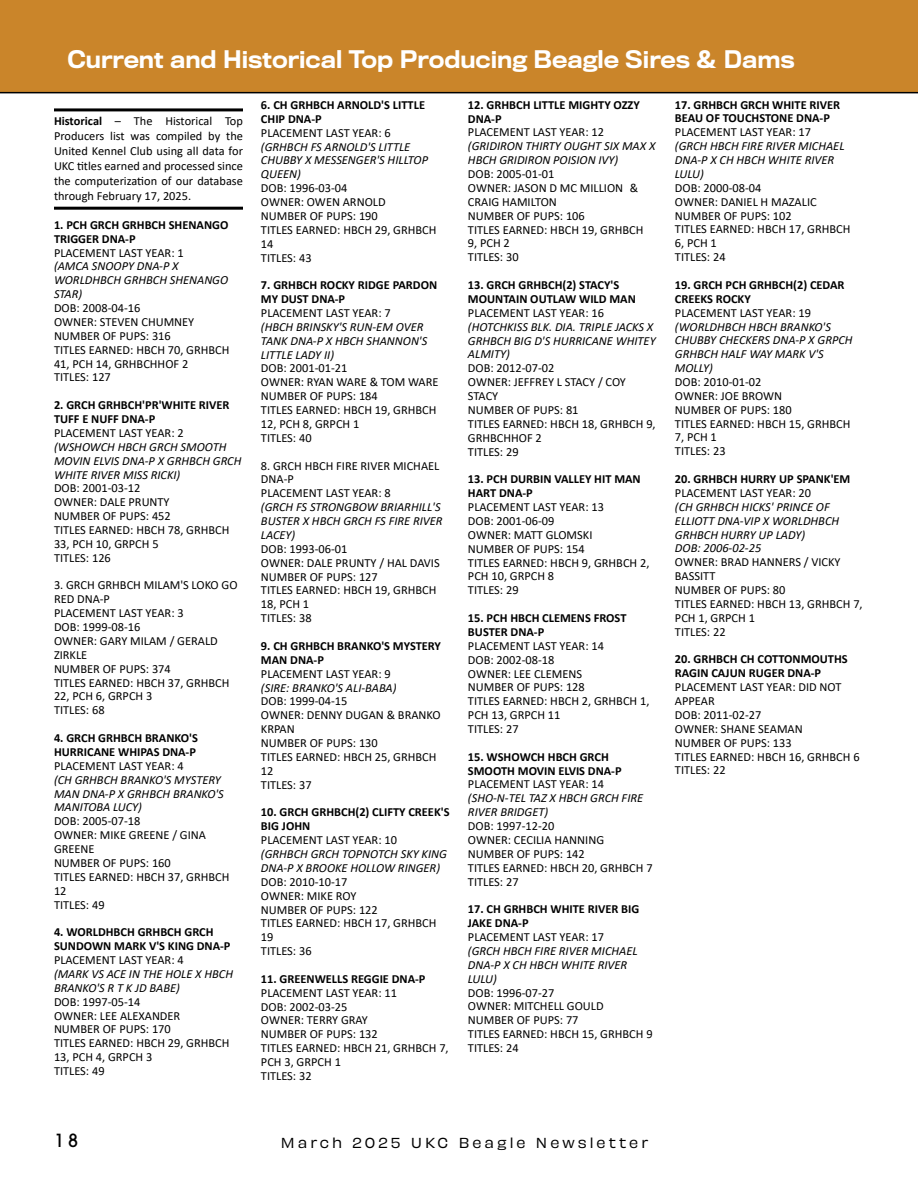
<style>
.page{position:relative;width:918px;height:1188px;background:#fff}
.page>*{position:absolute;margin:0;border:0;box-sizing:border-box;transform-origin:0 0}
.t1{font:500 22.5px "Titling Gothic FB";color:#fff}
.t2{font:500 18px "ITC Avant Garde Pro";color:#000}
.t3{font:13.5px "Obviously";letter-spacing:.225em;color:#000}
.t4{font:12.3px/13.8px "Calibri";color:#000}
.t5{font:italic 12.3px/13.8px "Calibri";color:#000}
.t6{font:700 12.3px/13.8px "Calibri";color:#000}
.s1{font-weight:700}
</style>
<div class="page">
<div style="left:0;top:0;width:918px;height:93px;background:#ca852a"></div>
<hr style="left:54px;top:108px;width:189px;height:3px;background:#000">
<hr style="left:54px;top:207px;width:189px;height:3px;background:#000">
<h1 class="t1" style="left:68px;top:46px;width:729px">Current and Historical Top Producing Beagle Sires &amp; Dams</h1>
<p class="t4" style="left:54px;top:113px;width:191px;line-height:15px;text-align:justify"><span class="s1">Historical</span> – The Historical Top Producers list was compiled by the United Kennel Club using all data for UKC titles earned and processed since the computerization of our database through February 17, 2025.</p>
<p class="t6" style="left:54px;top:218px;width:176px">1. PCH GRCH GRHBCH SHENANGO<br>TRIGGER DNA-P</p>
<p class="t4" style="left:54px;top:245px;width:131px">PLACEMENT LAST YEAR: 1</p>
<p class="t5" style="left:54px;top:259px;width:176px">(AMCA SNOOPY DNA-P X<br>WORLDHBCH GRHBCH SHENANGO<br>STAR)</p>
<p class="t4" style="left:54px;top:301px;width:177px">DOB: 2008-04-16<br>OWNER: STEVEN CHUMNEY<br>NUMBER OF PUPS: 316<br>TITLES EARNED: HBCH 70, GRHBCH<br>41, PCH 14, GRHBCHHOF 2<br>TITLES: 127</p>
<p class="t6" style="left:54px;top:398px;width:177px">2. GRCH GRHBCH'PR'WHITE RIVER<br>TUFF E NUFF DNA-P</p>
<p class="t4" style="left:54px;top:426px;width:131px">PLACEMENT LAST YEAR: 2</p>
<p class="t5" style="left:54px;top:439px;width:189px">(WSHOWCH HBCH GRCH SMOOTH<br>MOVIN ELVIS DNA-P X GRHBCH GRCH<br>WHITE RIVER MISS RICKI)</p>
<p class="t4" style="left:54px;top:481px;width:177px">DOB: 2001-03-12<br>OWNER: DALE PRUNTY<br>NUMBER OF PUPS: 452<br>TITLES EARNED: HBCH 78, GRHBCH<br>33, PCH 10, GRPCH 5<br>TITLES: 126</p>
<p class="t4" style="left:54px;top:578px;width:185px">3. GRCH GRHBCH MILAM'S LOKO GO<br>RED DNA-P<br>PLACEMENT LAST YEAR: 3<br>DOB: 1999-08-16<br>OWNER: GARY MILAM / GERALD<br>ZIRKLE<br>NUMBER OF PUPS: 374<br>TITLES EARNED: HBCH 37, GRHBCH<br>22, PCH 6, GRPCH 3<br>TITLES: 68</p>
<p class="t6" style="left:54px;top:731px;width:145px">4. GRCH GRHBCH BRANKO'S<br>HURRICANE WHIPAS DNA-P</p>
<p class="t4" style="left:54px;top:759px;width:131px">PLACEMENT LAST YEAR: 4</p>
<p class="t5" style="left:54px;top:772px;width:171px">(CH GRHBCH BRANKO'S MYSTERY<br>MAN DNA-P X GRHBCH BRANKO'S<br>MANITOBA LUCY)</p>
<p class="t4" style="left:54px;top:814px;width:177px">DOB: 2005-07-18<br>OWNER: MIKE GREENE / GINA<br>GREENE<br>NUMBER OF PUPS: 160<br>TITLES EARNED: HBCH 37, GRHBCH<br>12<br>TITLES: 49</p>
<p class="t6" style="left:54px;top:925px;width:178px">4. WORLDHBCH GRHBCH GRCH<br>SUNDOWN MARK V'S KING DNA-P</p>
<p class="t4" style="left:54px;top:953px;width:131px">PLACEMENT LAST YEAR: 4</p>
<p class="t5" style="left:54px;top:966px;width:181px">(MARK VS ACE IN THE HOLE X HBCH<br>BRANKO'S R T K JD BABE)</p>
<p class="t4" style="left:54px;top:994px;width:177px">DOB: 1997-05-14<br>OWNER: LEE ALEXANDER<br>NUMBER OF PUPS: 170<br>TITLES EARNED: HBCH 29, GRHBCH<br>13, PCH 4, GRPCH 3<br>TITLES: 49</p>
<p class="t6" style="left:261px;top:98px;width:166px">6. CH GRHBCH ARNOLD'S LITTLE<br>CHIP DNA-P</p>
<p class="t4" style="left:261px;top:125px;width:131px">PLACEMENT LAST YEAR: 6</p>
<p class="t5" style="left:261px;top:139px;width:169px">(GRHBCH FS ARNOLD'S LITTLE<br>CHUBBY X MESSENGER'S HILLTOP<br>QUEEN)</p>
<p class="t4" style="left:261px;top:181px;width:177px">DOB: 1996-03-04<br>OWNER: OWEN ARNOLD<br>NUMBER OF PUPS: 190<br>TITLES EARNED: HBCH 29, GRHBCH<br>14<br>TITLES: 43</p>
<p class="t6" style="left:261px;top:278px;width:178px">7. GRHBCH ROCKY RIDGE PARDON<br>MY DUST DNA-P</p>
<p class="t4" style="left:261px;top:306px;width:131px">PLACEMENT LAST YEAR: 7</p>
<p class="t5" style="left:261px;top:319px;width:168px">(HBCH BRINSKY'S RUN-EM OVER<br>TANK DNA-P X HBCH SHANNON'S<br>LITTLE LADY II)</p>
<p class="t4" style="left:261px;top:361px;width:179px">DOB: 2001-01-21<br>OWNER: RYAN WARE &amp; TOM WARE<br>NUMBER OF PUPS: 184<br>TITLES EARNED: HBCH 19, GRHBCH<br>12, PCH 8, GRPCH 1<br>TITLES: 40</p>
<p class="t4" style="left:261px;top:458px;width:180px">8. GRCH HBCH FIRE RIVER MICHAEL<br>DNA-P<br>PLACEMENT LAST YEAR: 8</p>
<p class="t5" style="left:261px;top:500px;width:183px">(GRCH FS STRONGBOW BRIARHILL'S<br>BUSTER X HBCH GRCH FS FIRE RIVER<br>LACEY)</p>
<p class="t4" style="left:261px;top:542px;width:180px">DOB: 1993-06-01<br>OWNER: DALE PRUNTY / HAL DAVIS<br>NUMBER OF PUPS: 127<br>TITLES EARNED: HBCH 19, GRHBCH<br>18, PCH 1<br>TITLES: 38</p>
<p class="t6" style="left:261px;top:639px;width:182px">9. CH GRHBCH BRANKO'S MYSTERY<br>MAN DNA-P</p>
<p class="t4" style="left:261px;top:666px;width:131px">PLACEMENT LAST YEAR: 9</p>
<p class="t5" style="left:261px;top:680px;width:137px">(SIRE: BRANKO'S ALI-BABA)</p>
<p class="t4" style="left:261px;top:694px;width:181px">DOB: 1999-04-15<br>OWNER: DENNY DUGAN &amp; BRANKO<br>KRPAN<br>NUMBER OF PUPS: 130<br>TITLES EARNED: HBCH 25, GRHBCH<br>12<br>TITLES: 37</p>
<p class="t6" style="left:261px;top:805px;width:190px">10. GRCH GRHBCH(2) CLIFTY CREEK'S<br>BIG JOHN</p>
<p class="t4" style="left:261px;top:833px;width:138px">PLACEMENT LAST YEAR: 10</p>
<p class="t5" style="left:261px;top:847px;width:188px">(GRHBCH GRCH TOPNOTCH SKY KING<br>DNA-P X BROOKE HOLLOW RINGER)</p>
<p class="t4" style="left:261px;top:874px;width:177px">DOB: 2010-10-17<br>OWNER: MIKE ROY<br>NUMBER OF PUPS: 122<br>TITLES EARNED: HBCH 17, GRHBCH<br>19<br>TITLES: 36</p>
<p class="t6" style="left:261px;top:972px;width:166px">11. GREENWELLS REGGIE DNA-P</p>
<p class="t4" style="left:261px;top:985px;width:189px">PLACEMENT LAST YEAR: 11<br>DOB: 2002-03-25<br>OWNER: TERRY GRAY<br>NUMBER OF PUPS: 132<br>TITLES EARNED: HBCH 21, GRHBCH 7,<br>PCH 3, GRPCH 1<br>TITLES: 32</p>
<p class="t6" style="left:468px;top:98px;width:173px">12. GRHBCH LITTLE MIGHTY OZZY<br>DNA-P</p>
<p class="t4" style="left:468px;top:125px;width:138px">PLACEMENT LAST YEAR: 12</p>
<p class="t5" style="left:468px;top:139px;width:189px">(GRIDIRON THIRTY OUGHT SIX MAX X<br>HBCH GRIDIRON POISION IVY)</p>
<p class="t4" style="left:468px;top:167px;width:177px">DOB: 2005-01-01<br>OWNER: JASON D MC MILLION &amp;<br>CRAIG HAMILTON<br>NUMBER OF PUPS: 106<br>TITLES EARNED: HBCH 19, GRHBCH<br>9, PCH 2<br>TITLES: 30</p>
<p class="t6" style="left:468px;top:278px;width:169px">13. GRCH GRHBCH(2) STACY'S<br>MOUNTAIN OUTLAW WILD MAN</p>
<p class="t4" style="left:468px;top:306px;width:138px">PLACEMENT LAST YEAR: 16</p>
<p class="t5" style="left:468px;top:319px;width:189px">(HOTCHKISS BLK. DIA. TRIPLE JACKS X<br>GRHBCH BIG D'S HURRICANE WHITEY<br>ALMITY)</p>
<p class="t4" style="left:468px;top:361px;width:189px">DOB: 2012-07-02<br>OWNER: JEFFREY L STACY / COY<br>STACY<br>NUMBER OF PUPS: 81<br>TITLES EARNED: HBCH 18, GRHBCH 9,<br>GRHBCHHOF 2<br>TITLES: 29</p>
<p class="t6" style="left:468px;top:472px;width:174px">13. PCH DURBIN VALLEY HIT MAN<br>HART DNA-P</p>
<p class="t4" style="left:468px;top:500px;width:183px">PLACEMENT LAST YEAR: 13<br>DOB: 2001-06-09<br>OWNER: MATT GLOMSKI<br>NUMBER OF PUPS: 154<br>TITLES EARNED: HBCH 9, GRHBCH 2,<br>PCH 10, GRPCH 8<br>TITLES: 29</p>
<p class="t6" style="left:468px;top:611px;width:160px">15. PCH HBCH CLEMENS FROST<br>BUSTER DNA-P</p>
<p class="t4" style="left:468px;top:638px;width:183px">PLACEMENT LAST YEAR: 14<br>DOB: 2002-08-18<br>OWNER: LEE CLEMENS<br>NUMBER OF PUPS: 128<br>TITLES EARNED: HBCH 2, GRHBCH 1,<br>PCH 13, GRPCH 11<br>TITLES: 27</p>
<p class="t6" style="left:468px;top:750px;width:155px">15. WSHOWCH HBCH GRCH<br>SMOOTH MOVIN ELVIS DNA-P</p>
<p class="t4" style="left:468px;top:777px;width:138px">PLACEMENT LAST YEAR: 14</p>
<p class="t5" style="left:468px;top:791px;width:177px">(SHO-N-TEL TAZ X HBCH GRCH FIRE<br>RIVER BRIDGET)</p>
<p class="t4" style="left:468px;top:819px;width:186px">DOB: 1997-12-20<br>OWNER: CECILIA HANNING<br>NUMBER OF PUPS: 142<br>TITLES EARNED: HBCH 20, GRHBCH 7<br>TITLES: 27</p>
<p class="t6" style="left:468px;top:902px;width:173px">17. CH GRHBCH WHITE RIVER BIG<br>JAKE DNA-P</p>
<p class="t4" style="left:468px;top:930px;width:138px">PLACEMENT LAST YEAR: 17</p>
<p class="t5" style="left:468px;top:943px;width:171px">(GRCH HBCH FIRE RIVER MICHAEL<br>DNA-P X CH HBCH WHITE RIVER<br>LULU)</p>
<p class="t4" style="left:468px;top:985px;width:186px">DOB: 1996-07-27<br>OWNER: MITCHELL GOULD<br>NUMBER OF PUPS: 77<br>TITLES EARNED: HBCH 15, GRHBCH 9<br>TITLES: 24</p>
<p class="t6" style="left:675px;top:97px;width:167px">17. GRHBCH GRCH WHITE RIVER<br>BEAU OF TOUCHSTONE DNA-P</p>
<p class="t4" style="left:675px;top:125px;width:138px">PLACEMENT LAST YEAR: 17</p>
<p class="t5" style="left:675px;top:139px;width:171px">(GRCH HBCH FIRE RIVER MICHAEL<br>DNA-P X CH HBCH WHITE RIVER<br>LULU)</p>
<p class="t4" style="left:675px;top:181px;width:177px">DOB: 2000-08-04<br>OWNER: DANIEL H MAZALIC<br>NUMBER OF PUPS: 102<br>TITLES EARNED: HBCH 17, GRHBCH<br>6, PCH 1<br>TITLES: 24</p>
<p class="t6" style="left:675px;top:278px;width:171px">19. GRCH PCH GRHBCH(2) CEDAR<br>CREEKS ROCKY</p>
<p class="t4" style="left:675px;top:305px;width:138px">PLACEMENT LAST YEAR: 19</p>
<p class="t5" style="left:675px;top:319px;width:179px">(WORLDHBCH HBCH BRANKO'S<br>CHUBBY CHECKERS DNA-P X GRPCH<br>GRHBCH HALF WAY MARK V'S<br>MOLLY)</p>
<p class="t4" style="left:675px;top:375px;width:177px">DOB: 2010-01-02<br>OWNER: JOE BROWN<br>NUMBER OF PUPS: 180<br>TITLES EARNED: HBCH 15, GRHBCH<br>7, PCH 1<br>TITLES: 23</p>
<p class="t6" style="left:675px;top:472px;width:177px">20. GRHBCH HURRY UP SPANK'EM</p>
<p class="t4" style="left:675px;top:486px;width:138px">PLACEMENT LAST YEAR: 20</p>
<p class="t5" style="left:675px;top:499px;width:166px">(CH GRHBCH HICKS' PRINCE OF<br>ELLIOTT DNA-VIP X WORLDHBCH<br>GRHBCH HURRY UP LADY)<br>DOB: 2006-02-25</p>
<p class="t4" style="left:675px;top:555px;width:189px">OWNER: BRAD HANNERS / VICKY<br>BASSITT<br>NUMBER OF PUPS: 80<br>TITLES EARNED: HBCH 13, GRHBCH 7,<br>PCH 1, GRPCH 1<br>TITLES: 22</p>
<p class="t6" style="left:675px;top:652px;width:174px">20. GRHBCH CH COTTONMOUTHS<br>RAGIN CAJUN RUGER DNA-P</p>
<p class="t4" style="left:675px;top:680px;width:186px">PLACEMENT LAST YEAR: DID NOT<br>APPEAR<br>DOB: 2011-02-27<br>OWNER: SHANE SEAMAN<br>NUMBER OF PUPS: 133<br>TITLES EARNED: HBCH 16, GRHBCH 6<br>TITLES: 22</p>
<h2 class="t2" style="left:54px;top:1129px;width:26px">18</h2>
<p class="t3" style="left:281px;top:1133px;width:369px">March 2025 UKC Beagle Newsletter</p>
</div>
